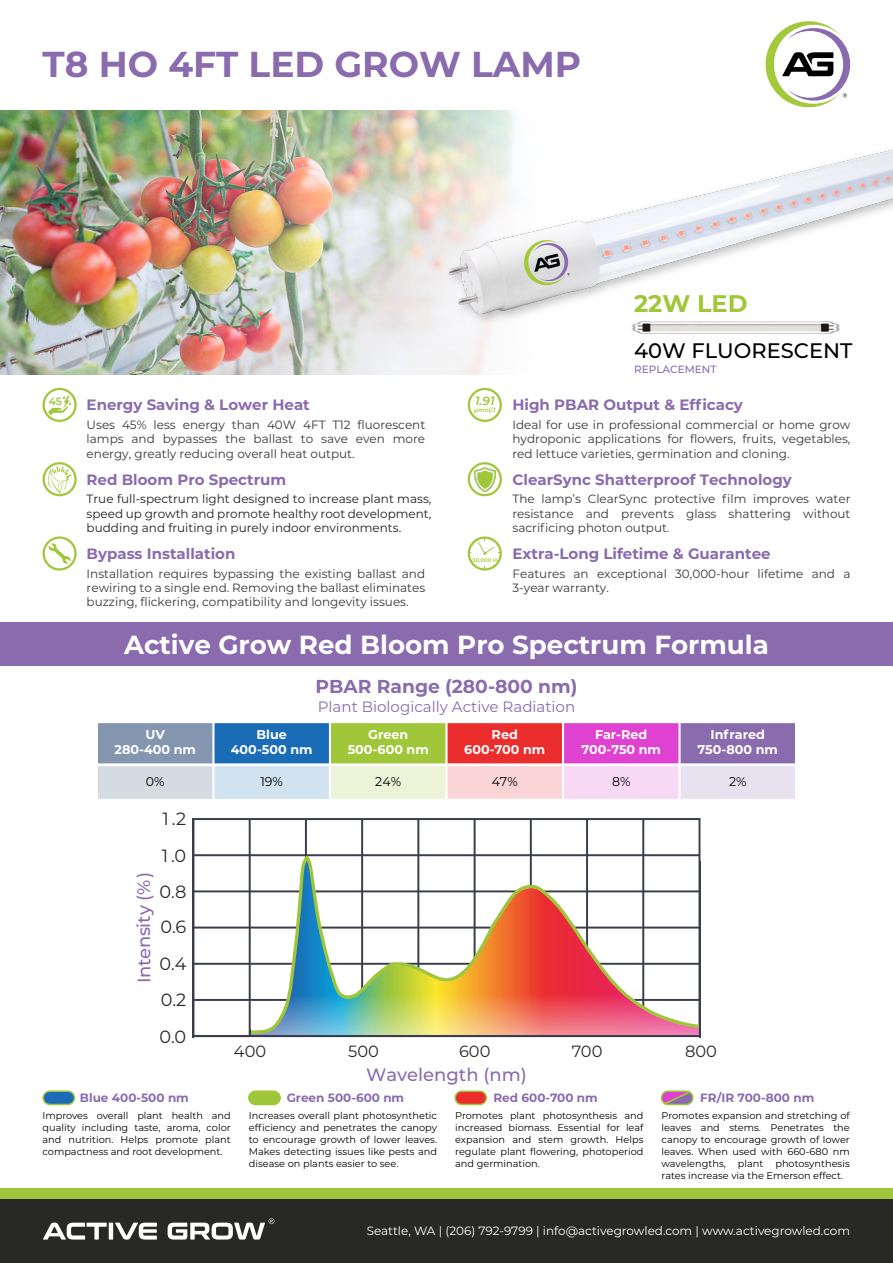
<style>
.page{position:relative;width:893px;height:1263px;background:#fff}
.page>*{position:absolute;margin:0;border:0;box-sizing:border-box;transform-origin:0 0}
.t1{font:700 36px "Montserrat";color:#8a6bae}
.t2{font:700 26.1px "Montserrat";color:#fff}
.t3{font:700 24px "Montserrat";color:#a0c63a}
.t4{font:500 21px "Montserrat";color:#000}
.t5{font:700 18.75px "Montserrat";color:#896cae}
.t6{font:500 18px "Montserrat";color:#896cae}
.t7{font:17.7px "Montserrat";color:#282827}
.t8{font:16.2px "Montserrat";color:#282827}
.t9{font:700 15px "Montserrat";color:#8a6bae}
.t10{font:15px "Montserrat";color:#896cae}
.t11{font:700 12.75px/15.3px "Montserrat";color:#fff;text-align:center}
.t12{font:12.75px "Montserrat";color:#000}
.t13{font:12px/14.4px "Montserrat";color:#3a3839;text-align:justify}
.t14{font:12px/14.4px "Montserrat";color:#231f20;text-align:justify}
.t15{font:12px "Montserrat";color:#fff}
.t16{font:700 12px "Montserrat";color:#8a6bae}
.t17{font:italic 600 12px "Montserrat";color:#a0c63a}
.t18{font:500 10.5px "Montserrat";color:#8a6bae}
.t19{font:600 10.5px "Montserrat";color:#a0c63a}
.t20{font:9.75px/12px "Montserrat";color:#000;text-align:justify}
.t21{font:italic 600 6px "Montserrat";color:#a0c63a}
.t22{font:600 5.25px "Montserrat";color:#a0c63a}
</style>
<div class="page">
<img style="left:0;top:110px;width:514px;height:264px">
<div style="left:0;top:1188px;width:893px;height:11px;background:#a0c63a"></div>
<div style="left:0;top:1199px;width:893px;height:64px;background:#282827"></div>
<svg style="left:43px;top:536px;width:34px;height:35px"></svg>
<svg style="left:43px;top:388px;width:34px;height:34px"></svg>
<svg style="left:468px;top:388px;width:34px;height:34px"></svg>
<img style="left:634px;top:331px;width:204px;height:3px">
<svg style="left:468px;top:536px;width:34px;height:35px"></svg>
<svg style="left:468px;top:462px;width:34px;height:34px"></svg>
<img style="left:474px;top:467px;width:21px;height:24px">
<svg style="left:43px;top:462px;width:34px;height:34px"></svg>
<svg style="left:192px;top:818px;width:508px;height:219px"></svg>
<img style="left:247px;top:852px;width:454px;height:183px">
<svg style="left:249px;top:1029px;width:2px;height:6px"></svg>
<hr style="left:698px;top:861px;width:2px;height:176px;background:#3a3d4c">
<hr style="left:226px;top:1035px;width:474px;height:2px;background:#3a3d4c">
<svg style="left:660px;top:1090px;width:34px;height:16px"></svg>
<div style="left:97px;top:722px;width:116px;height:43px;background:#8495af"></div>
<div style="left:213px;top:722px;width:117px;height:43px;background:#1a6cb7"></div>
<div style="left:330px;top:722px;width:116px;height:43px;background:#a0c63a"></div>
<div style="left:446px;top:722px;width:117px;height:43px;background:#eb2d2e"></div>
<div style="left:563px;top:722px;width:116px;height:43px;background:#df42d1"></div>
<div style="left:679px;top:722px;width:117px;height:43px;background:#8a6bae"></div>
<div style="left:97px;top:765px;width:116px;height:35px;background:#d5dbe3"></div>
<div style="left:213px;top:765px;width:117px;height:35px;background:#d1e2f1"></div>
<div style="left:330px;top:765px;width:116px;height:35px;background:#ecf4d8"></div>
<div style="left:446px;top:765px;width:117px;height:35px;background:#fbd5d5"></div>
<div style="left:563px;top:765px;width:116px;height:35px;background:#f8d9f5"></div>
<div style="left:679px;top:765px;width:117px;height:35px;background:#e8e1ef"></div>
<hr style="left:212px;top:721px;width:2px;height:80px;background:#fff">
<hr style="left:329px;top:721px;width:2px;height:80px;background:#fff">
<hr style="left:445px;top:721px;width:3px;height:80px;background:#fff">
<hr style="left:562px;top:721px;width:2px;height:80px;background:#fff">
<hr style="left:678px;top:721px;width:3px;height:80px;background:#fff">
<hr style="left:96px;top:763px;width:701px;height:3px;background:#fff">
<hr style="left:96px;top:721px;width:2px;height:80px;background:#fff">
<hr style="left:795px;top:721px;width:2px;height:80px;background:#fff">
<hr style="left:96px;top:721px;width:701px;height:2px;background:#fff">
<hr style="left:96px;top:799px;width:701px;height:3px;background:#fff">
<div style="left:0;top:623px;width:893px;height:43px;background:#8a6bae"></div>
<div style="left:43px;top:1091px;width:31px;height:13px;background:#1a6cb7;border-radius:7px"></div>
<div style="left:43px;top:1090px;width:32px;height:15px;border:2px solid #a0c63a;border-radius:7px"></div>
<div style="left:249px;top:1091px;width:31px;height:13px;background:#a0c63a;border-radius:7px"></div>
<div style="left:248px;top:1090px;width:33px;height:15px;border:2px solid #a0c63a;border-radius:7px"></div>
<div style="left:455px;top:1091px;width:31px;height:13px;background:#eb2d2e;border-radius:7px"></div>
<div style="left:454px;top:1090px;width:33px;height:15px;border:2px solid #a0c63a;border-radius:7px"></div>
<svg style="left:765px;top:21px;width:86px;height:87px"></svg>
<svg style="left:43px;top:1222px;width:64px;height:17px"></svg>
<hr style="left:109px;top:1222px;width:4px;height:17px;background:#fff">
<svg style="left:115px;top:1222px;width:42px;height:17px"></svg>
<svg style="left:168px;top:1218px;width:106px;height:21px"></svg>
<img style="left:441px;top:141px;width:399px;height:190px">
<img style="left:449px;top:149px;width:444px;height:164px">
<h1 class="t1" style="left:43px;top:38px;width:540px">T8 HO 4FT LED GROW LAMP</h1>
<h3 class="t3" style="left:634px;top:286px;width:115px">22W LED</h3>
<h3 class="t4" style="left:634px;top:336px;width:220px">40W FLUORESCENT</h3>
<p class="t18" style="left:634px;top:362px;width:84px">REPLACEMENT</p>
<p class="t19" style="left:49px;top:394px;width:15px">45</p>
<p class="t17" style="left:475px;top:392px;width:21px">1.91</p>
<p class="t21" style="left:474px;top:405px;width:23px">µmol/J</p>
<h3 class="t9" style="left:87px;top:394px;width:225px">Energy Saving &amp; Lower Heat</h3>
<h3 class="t9" style="left:512px;top:394px;width:232px">High PBAR Output &amp; Efficacy</h3>
<p class="t13" style="left:87px;top:417px;width:340px">Uses 45% less energy than 40W 4FT T12 fluorescent lamps and bypasses the ballast to save even more energy, greatly reducing overall heat output.</p>
<h3 class="t9" style="left:87px;top:468px;width:201px">Red Bloom Pro Spectrum</h3>
<p class="t14" style="left:87px;top:491px;width:346px">True full-spectrum light designed to increase plant mass, speed up growth and promote healthy root development, budding and fruiting in purely indoor environments.</p>
<p class="t13" style="left:512px;top:417px;width:339px">Ideal for use in professional commercial or home grow hydroponic applications for flowers, fruits, vegetables, red lettuce varieties, germination and cloning.</p>
<h3 class="t9" style="left:512px;top:468px;width:281px">ClearSync Shatterproof Technology</h3>
<p class="t13" style="left:512px;top:491px;width:339px">The lamp’s ClearSync protective film improves water resistance and prevents glass shattering without sacrificing photon output.</p>
<h3 class="t9" style="left:87px;top:543px;width:150px">Bypass Installation</h3>
<h3 class="t9" style="left:512px;top:543px;width:260px">Extra-Long Lifetime &amp; Guarantee</h3>
<p class="t22" style="left:473px;top:556px;width:26px">30,000 H</p>
<p class="t13" style="left:87px;top:566px;width:340px">Installation requires bypassing the existing ballast and rewiring to a single end. Removing the ballast eliminates buzzing, flickering, compatibility and longevity issues.</p>
<p class="t13" style="left:512px;top:566px;width:339px">Features an exceptional 30,000-hour lifetime and a<br>3-year warranty.</p>
<h2 class="t2" style="left:124px;top:626px;width:646px">Active Grow Red Bloom Pro Spectrum Formula</h2>
<h3 class="t5" style="left:315px;top:673px;width:264px">PBAR Range (280-800 nm)</h3>
<h3 class="t10" style="left:318px;top:696px;width:259px">Plant Biologically Active Radiation</h3>
<h3 class="t11" style="left:114px;top:726px;width:83px">UV<br>280-400 nm</h3>
<h3 class="t11" style="left:231px;top:726px;width:83px">Blue<br>400-500 nm</h3>
<h3 class="t11" style="left:348px;top:726px;width:83px">Green<br>500-600 nm</h3>
<h3 class="t11" style="left:464px;top:726px;width:82px">Red<br>600-700 nm</h3>
<h3 class="t11" style="left:582px;top:726px;width:81px">Far-Red<br>700-750 nm</h3>
<h3 class="t11" style="left:698px;top:726px;width:82px">Infrared<br>750-800 nm</h3>
<h3 class="t12" style="left:146px;top:773px;width:21px">0%</h3>
<h3 class="t12" style="left:260px;top:773px;width:24px">19%</h3>
<h3 class="t12" style="left:375px;top:773px;width:27px">24%</h3>
<h3 class="t12" style="left:492px;top:773px;width:28px">47%</h3>
<h3 class="t12" style="left:612px;top:773px;width:20px">8%</h3>
<h3 class="t12" style="left:729px;top:773px;width:19px">2%</h3>
<h3 class="t7" style="left:163px;top:807px;width:25px">1.2</h3>
<h3 class="t7" style="left:162px;top:843px;width:26px">1.0</h3>
<h3 class="t6" style="left:131px;top:983px;width:113px;rotate:-90deg">nI net yt i s %( )</h3>
<h3 class="t7" style="left:160px;top:880px;width:28px">0.8</h3>
<h3 class="t7" style="left:161px;top:915px;width:27px">0.6</h3>
<h3 class="t7" style="left:160px;top:951px;width:28px">0.4</h3>
<h3 class="t7" style="left:161px;top:988px;width:27px">0.2</h3>
<h3 class="t7" style="left:160px;top:1024px;width:28px">0.0</h3>
<h3 class="t8" style="left:234px;top:1040px;width:34px">400</h3>
<h3 class="t8" style="left:348px;top:1040px;width:32px">500</h3>
<h3 class="t8" style="left:459px;top:1040px;width:33px">600</h3>
<h3 class="t8" style="left:572px;top:1040px;width:32px">700</h3>
<h3 class="t8" style="left:685px;top:1040px;width:33px">800</h3>
<h3 class="t6" style="left:366px;top:1062px;width:162px">Wavelength (nm)</h3>
<p class="t16" style="left:80px;top:1089px;width:110px">Blue 400-500 nm</p>
<p class="t16" style="left:287px;top:1089px;width:119px">Green 500-600 nm</p>
<p class="t16" style="left:493px;top:1089px;width:106px">Red 600-700 nm</p>
<p class="t20" style="left:43px;top:1109px;width:190px">Improves overall plant health and quality including taste, aroma, color and nutrition. Helps promote plant compactness and root development.</p>
<p class="t20" style="left:249px;top:1109px;width:190px">Increases overall plant photosynthetic efficiency and penetrates the canopy to encourage growth of lower leaves.<br>Makes detecting issues like pests and disease on plants easier to see.</p>
<p class="t20" style="left:455px;top:1109px;width:190px">Promotes plant photosynthesis and increased biomass. Essential for leaf expansion and stem growth. Helps regulate plant flowering, photoperiod and germination.</p>
<p class="t16" style="left:700px;top:1089px;width:116px">FR/IR 700-800 nm</p>
<p class="t20" style="left:662px;top:1109px;width:190px">Promotes expansion and stretching of leaves and stems. Penetrates the canopy to encourage growth of lower leaves. When used with 660-680 nm wavelengths, plant photosynthesis rates increase via the Emerson effect.</p>
<p class="t15" style="left:367px;top:1222px;width:485px">Seattle, WA | (206) 792-9799 | info@activegrowled.com | www.activegrowled.com</p>
</div>
